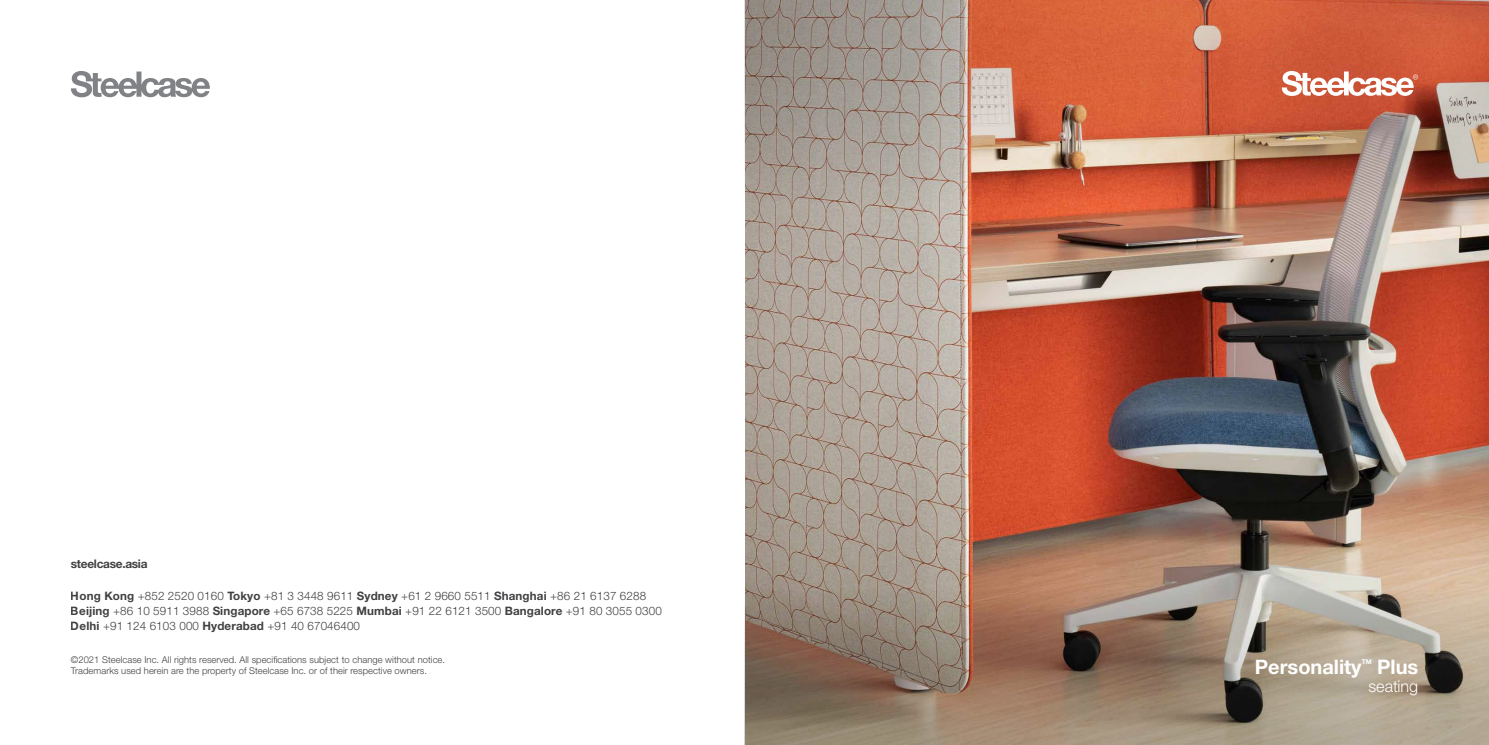
<style>
.page{position:relative;width:1489px;height:745px;background:#fff}
.page>*{position:absolute;margin:0;border:0;box-sizing:border-box;transform-origin:0 0}
.t1{font:700 20px "Helvetica Neue LT Pro";color:#fff}
.t2{font:300 16.25px "Helvetica Neue LT Pro";letter-spacing:-.005em;color:#fff}
.t3{font:700 11.88px "Helvetica Neue LT Pro";letter-spacing:-.025em;color:#414042}
.t4{font:300 11.62px/14.8px "Helvetica Neue LT Pro";letter-spacing:.01em;color:#414042}
.t5{font:300 9.38px/11.2px "Helvetica Neue LT Pro";letter-spacing:.005em;color:#414042}
.t6{font:700 6.5px "Helvetica Neue LT Pro";color:#fff}
.s1{font-weight:700}
</style>
<div class="page">
<img style="left:745px;top:206px;width:743px;height:380px">
<img style="left:744px;top:586px;width:744px;height:158px">
<img style="left:744px;top:0;width:744px;height:206px">
<svg style="left:1281px;top:71px;width:136px;height:25px"></svg>
<svg style="left:71px;top:71px;width:139px;height:26px"></svg>
<p class="t3" style="left:71px;top:555px;width:78px">steelcase.asia</p>
<p class="t4" style="left:71px;top:588px;width:592px"><span class="s1">Hong Kong</span> +852 2520 0160 <span class="s1">Tokyo</span> +81 3 3448 9611 <span class="s1">Sydney</span> +61 2 9660 5511 <span class="s1">Shanghai</span> +86 21 6137 6288<br><span class="s1">Beijing</span> +86 10 5911 3988 <span class="s1">Singapore</span> +65 6738 5225 <span class="s1">Mumbai</span> +91 22 6121 3500 <span class="s1">Bangalore</span> +91 80 3055 0300<br><span class="s1">Delhi</span> +91 124 6103 000 <span class="s1">Hyderabad</span> +91 40 67046400</p>
<p class="t5" style="left:71px;top:653px;width:376px">©2021 Steelcase Inc. All rights reserved. All specifications subject to change without notice.<br>Trademarks used herein are the property of Steelcase Inc. or of their respective owners.</p>
<h1 class="t1" style="left:1254px;top:653px;width:108px">Personality</h1>
<p class="t6" style="left:1361px;top:657px;width:11px">TM</p>
<h1 class="t1" style="left:1376px;top:653px;width:43px">Plus</h1>
<h2 class="t2" style="left:1368px;top:675px;width:51px">seating</h2>
</div>
